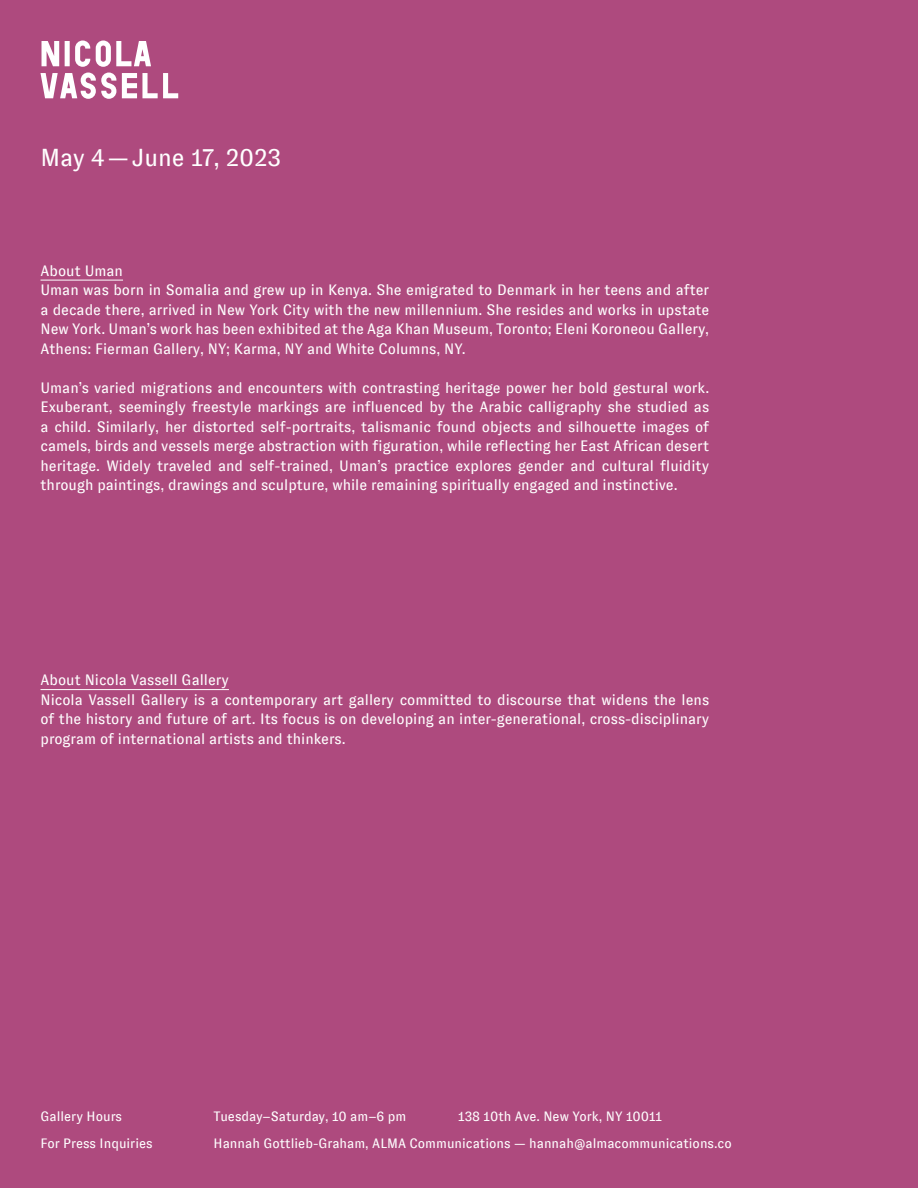
<style>
.page{position:relative;width:918px;height:1188px;background:#ae4a7e}
.page>*{position:absolute;margin:0;border:0;box-sizing:border-box;transform-origin:0 0}
.t1{font:24.45px "GT Zirkon";color:#fff}
.t2{font:15px/19.5px "GT Zirkon";color:#fff}
.t3{font:13.5px/26.5px "GT Zirkon";color:#fff}
</style>
<div class="page">
<hr style="left:40px;top:280px;width:83px;height:1px;background:#fff">
<hr style="left:40px;top:689px;width:189px;height:1px;background:#fff">
<svg style="left:42px;top:41px;width:109px;height:26px"></svg>
<svg style="left:40px;top:73px;width:138px;height:26px"></svg>
<h1 class="t1" style="left:40px;top:144px;width:242px">May 4 — June 17, 2023</h1>
<p class="t2" style="left:40px;top:261px;width:670px">About Uman<br>Uman was born in Somalia and grew up in Kenya. She emigrated to Denmark in her teens and after a decade there, arrived in New York City with the new millennium. She resides and works in upstate New York. Uman’s work has been exhibited at the Aga Khan Museum, Toronto; Eleni Koroneou Gallery, Athens: Fierman Gallery, NY; Karma, NY and White Columns, NY.</p>
<p class="t2" style="left:40px;top:378px;width:670px;text-align:justify">Uman’s varied migrations and encounters with contrasting heritage power her bold gestural work.<br>Exuberant, seemingly freestyle markings are influenced by the Arabic calligraphy she studied as a child. Similarly, her distorted self-portraits, talismanic found objects and silhouette images of camels, birds and vessels merge abstraction with figuration, while reflecting her East African desert heritage. Widely traveled and self-trained, Uman’s practice explores gender and cultural fluidity through paintings, drawings and sculpture, while remaining spiritually engaged and instinctive.</p>
<p class="t2" style="left:40px;top:670px;width:670px">About Nicola Vassell Gallery<br>Nicola Vassell Gallery is a contemporary art gallery committed to discourse that widens the lens of the history and future of art. Its focus is on developing an inter-generational, cross-disciplinary program of international artists and thinkers.</p>
<p class="t3" style="left:40px;top:1103px;width:114px">Gallery Hours<br>For Press Inquiries</p>
<p class="t3" style="left:214px;top:1103px;width:520px">Tuesday–Saturday, 10 am–6 pm<br>Hannah Gottlieb-Graham, ALMA Communications — hannah@almacommunications.co</p>
<p class="t3" style="left:458px;top:1103px;width:205px">138 10th Ave. New York, NY 10011</p>
</div>
